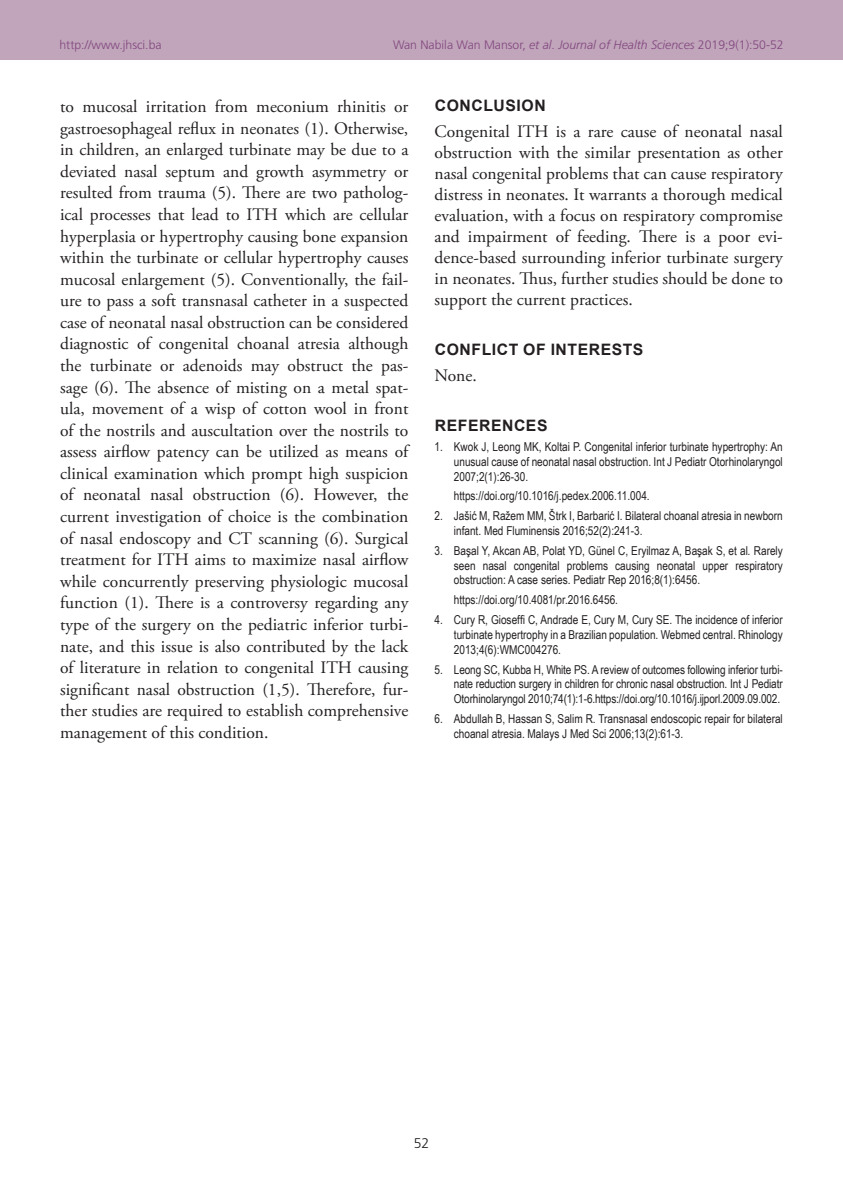
<style>
.page{position:relative;width:843px;height:1191px;background:#fff}
.page>*{position:absolute;margin:0;border:0;box-sizing:border-box;transform-origin:0 0}
.TX{font:17.5px/21.5px "Adobe Garamond Pro";color:#231f20;text-align:justify}
.t1{font:700 15.75px "Arial";letter-spacing:.035em;color:#231f20}
.RF{font:300 14px "Frutiger CE";color:#231f20}
.REF{font:12.25px/14.7px "Arial Narrow";color:#231f20;text-align:justify}
.RH{font:300 12.25px "Frutiger CE";color:#82467e}
.s1{font-style:italic}
</style>
<div class="page">
<div style="left:0;top:0;width:843px;height:60px;background:#c0a5bb"></div>
<p class="RH" style="left:60px;top:37px;width:104px">http://www.jhsci.ba</p>
<p class="RH" style="left:393px;top:37px;width:392px">Wan Nabila Wan Mansor, <span class="s1">et al</span>. <span class="s1">Journal of Health Sciences</span> 2019;9(1):50-52</p>
<p class="TX" style="left:60px;top:96px;width:350px">to mucosal irritation from meconium rhinitis or gastroesophageal reflux in neonates (1). Otherwise, in children, an enlarged turbinate may be due to a deviated nasal septum and growth asymmetry or resulted from trauma (5). There are two patholog&shy;ical processes that lead to ITH which are cellular hyperplasia or hypertrophy causing bone expansion within the turbinate or cellular hypertrophy causes mucosal enlargement (5). Conventionally, the fail&shy;ure to pass a soft transnasal catheter in a suspected case of neonatal nasal obstruction can be considered diagnostic of congenital choanal atresia although the turbinate or adenoids may obstruct the pas&shy;sage (6). The absence of misting on a metal spat&shy;ula, movement of a wisp of cotton wool in front of the nostrils and auscultation over the nostrils to assess airflow patency can be utilized as means of clinical examination which prompt high suspicion of neonatal nasal obstruction (6). However, the current investigation of choice is the combination of nasal endoscopy and CT scanning (6). Surgical treatment for ITH aims to maximize nasal airflow while concurrently preserving physiologic mucosal function (1). There is a controversy regarding any type of the surgery on the pediatric inferior turbi&shy;nate, and this issue is also contributed by the lack of literature in relation to congenital ITH causing significant nasal obstruction (1,5). Therefore, fur&shy;ther studies are required to establish comprehensive management of this condition.</p>
<h1 class="t1" style="left:435px;top:94px;width:112px">CONCLUSION</h1>
<p class="TX" style="left:435px;top:122px;width:350px;line-height:21px">Congenital ITH is a rare cause of neonatal nasal obstruction with the similar presentation as other nasal congenital problems that can cause respiratory distress in neonates. It warrants a thorough medical evaluation, with a focus on respiratory compromise and impairment of feeding. There is a poor evi&shy;dence-based surrounding inferior turbinate surgery in neonates. Thus, further studies should be done to support the current practices.</p>
<h1 class="t1" style="left:435px;top:338px;width:210px">CONFLICT OF INTERESTS</h1>
<p class="TX" style="left:435px;top:365px;width:44px">None.</p>
<h1 class="t1" style="left:435px;top:414px;width:114px">REFERENCES</h1>
<p class="REF" style="left:454px;top:439px;width:330px;text-indent:-19px">1. Kwok J, Leong MK, Koltai P. Congenital inferior turbinate hypertrophy: An unusual cause of neonatal nasal obstruction. Int J Pediatr Otorhinolaryngol 2007;2(1):26-30.</p>
<p class="REF" style="left:454px;top:488px;width:197px">https://doi.org/10.1016/j.pedex.2006.11.004.</p>
<p class="REF" style="left:454px;top:508px;width:330px;text-indent:-19px">2. Jašić M, Ražem MM, Štrk I, Barbarić I. Bilateral choanal atresia in newborn infant. Med Fluminensis 2016;52(2):241-3.</p>
<p class="REF" style="left:454px;top:543px;width:330px;text-indent:-19px">3. Başal Y, Akcan AB, Polat YD, Günel C, Eryilmaz A, Başak S, et al<span class="s1">.</span> Rarely seen nasal congenital problems causing neonatal upper respiratory obstruction: A case series. Pediatr Rep 2016;8(1):6456.</p>
<p class="REF" style="left:454px;top:592px;width:166px">https://doi.org/10.4081/pr.2016.6456.</p>
<p class="REF" style="left:454px;top:612px;width:330px;text-indent:-19px">4. Cury R, Gioseffi C, Andrade E, Cury M, Cury SE. The incidence of inferior turbinate hypertrophy in a Brazilian population. Webmed central. Rhinology 2013;4(6):WMC004276.</p>
<p class="REF" style="left:454px;top:661px;width:330px;text-indent:-19px">5. Leong SC, Kubba H, White PS. A review of outcomes following inferior turbi&shy;nate reduction surgery in children for chronic nasal obstruction. Int J Pediatr Otorhinolaryngol 2010;74(1):1-6.https://doi.org/10.1016/j.ijporl.2009.09.002.</p>
<p class="REF" style="left:454px;top:711px;width:330px;text-indent:-19px">6. Abdullah B, Hassan S, Salim R. Transnasal endoscopic repair for bilateral choanal atresia. Malays J Med Sci 2006;13(2):61-3.</p>
<p class="RF" style="left:414px;top:1134px;width:17px">52</p>
</div>
